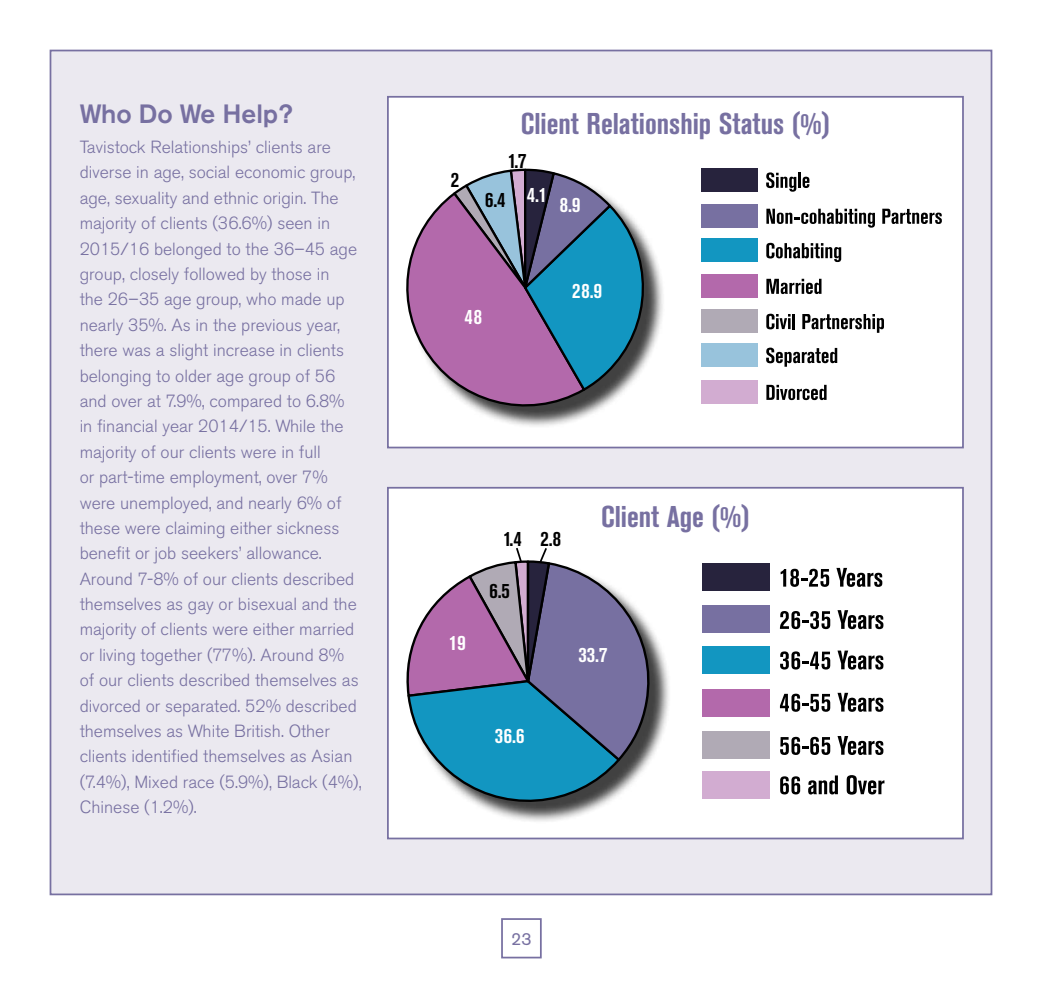
<style>
.page{position:relative;width:1042px;height:983px;background:#fff}
.page>*{position:absolute;margin:0;border:0;box-sizing:border-box;transform-origin:0 0}
.t1{font:700 condensed 29.75px "Akzidenz Grotesk BE";color:#7770a1}
.t2{font:500 26.25px "Akzidenz Grotesk BE";color:#7770a1}
.t3{font:700 condensed 21px "Akzidenz Grotesk BE";letter-spacing:.04em;color:#fff}
.t4{font:700 condensed 21px "Akzidenz Grotesk BE";color:#000}
.t5{font:300 17.5px/25.4px "Akzidenz Grotesk BE";color:#7770a1}
.t6{font:17.5px "Akzidenz Grotesk BE";color:#7770a1}
</style>
<div class="page">
<div style="left:50px;top:50px;width:942px;height:845px;background:#ebe9f0;border:2px solid #7770a1"></div>
<div style="left:387px;top:96px;width:577px;height:352px;background:#fff;border:2px solid #7770a1"></div>
<div style="left:387px;top:486px;width:577px;height:353px;background:#fff;border:2px solid #7770a1"></div>
<div style="left:501px;top:917px;width:41px;height:41px;border:2px solid #7770a1"></div>
<div style="left:703px;top:770px;width:67px;height:28px;background:#d2acd1"></div>
<div style="left:703px;top:730px;width:67px;height:28px;background:#b0aab5"></div>
<div style="left:703px;top:688px;width:67px;height:28px;background:#b369ab"></div>
<div style="left:703px;top:646px;width:67px;height:28px;background:#1296c1"></div>
<div style="left:703px;top:605px;width:67px;height:28px;background:#7770a1"></div>
<div style="left:703px;top:562px;width:67px;height:28px;background:#27233d"></div>
<svg style="left:780px;top:776px;width:20px;height:18px"></svg>
<svg style="left:808px;top:775px;width:30px;height:19px"></svg>
<svg style="left:846px;top:775px;width:38px;height:19px"></svg>
<svg style="left:780px;top:736px;width:50px;height:18px"></svg>
<svg style="left:837px;top:736px;width:46px;height:18px"></svg>
<svg style="left:780px;top:693px;width:50px;height:18px"></svg>
<svg style="left:837px;top:692px;width:46px;height:19px"></svg>
<svg style="left:780px;top:651px;width:50px;height:18px"></svg>
<svg style="left:837px;top:650px;width:46px;height:19px"></svg>
<svg style="left:780px;top:611px;width:50px;height:18px"></svg>
<svg style="left:837px;top:610px;width:46px;height:19px"></svg>
<svg style="left:780px;top:568px;width:49px;height:18px"></svg>
<svg style="left:836px;top:567px;width:46px;height:19px"></svg>
<div style="left:409px;top:563px;width:262px;height:260px;background:#000;opacity:.75"></div>
<div style="left:701px;top:380px;width:57px;height:23px;background:#d2acd1"></div>
<svg style="left:766px;top:385px;width:60px;height:15px"></svg>
<div style="left:701px;top:343px;width:57px;height:23px;background:#98c3dc"></div>
<svg style="left:766px;top:347px;width:71px;height:19px"></svg>
<div style="left:701px;top:309px;width:57px;height:24px;background:#b0aab5"></div>
<svg style="left:766px;top:313px;width:24px;height:16px"></svg>
<hr style="left:792px;top:314px;width:3px;height:15px;background:#000">
<svg style="left:802px;top:314px;width:82px;height:19px"></svg>
<div style="left:701px;top:274px;width:57px;height:23px;background:#b369ab"></div>
<svg style="left:766px;top:279px;width:55px;height:15px"></svg>
<div style="left:701px;top:238px;width:57px;height:24px;background:#1296c1"></div>
<svg style="left:766px;top:243px;width:75px;height:19px"></svg>
<div style="left:701px;top:204px;width:57px;height:23px;background:#7770a1"></div>
<svg style="left:766px;top:209px;width:109px;height:18px"></svg>
<svg style="left:882px;top:209px;width:60px;height:15px"></svg>
<div style="left:701px;top:168px;width:57px;height:23px;background:#27233d"></div>
<svg style="left:766px;top:172px;width:30px;height:20px"></svg>
<hr style="left:798px;top:173px;width:3px;height:15px;background:#000">
<svg style="left:802px;top:177px;width:7px;height:11px"></svg>
<div style="left:409px;top:171px;width:257px;height:257px;background:#000;opacity:.75"></div>
<svg style="left:406px;top:168px;width:246px;height:243px"></svg>
<svg style="left:406px;top:548px;width:252px;height:266px"></svg>
<h2 class="t2" style="left:80px;top:97px;width:215px">Who Do We Help?</h2>
<p class="t5" style="left:80px;top:134px;width:283px">Tavistock Relationships’ clients are diverse in age, social economic group, age, sexuality and ethnic origin. The majority of clients (36.6%) seen in 2015/16 belonged to the 36–45 age group, closely followed by those in<br>the 26–35 age group, who made up nearly 35%. As in the previous year, there was a slight increase in clients belonging to older age group of 56 and over at 7.9%, compared to 6.8%<br>in financial year 2014/15. While the majority of our clients were in full<br>or part-time employment, over 7% were unemployed, and nearly 6% of these were claiming either sickness benefit or job seekers’ allowance.<br>Around 7-8% of our clients described themselves as gay or bisexual and the majority of clients were either married or living together (77%). Around 8% of our clients described themselves as divorced or separated. 52% described themselves as White British. Other clients identified themselves as Asian (7.4%), Mixed race (5.9%), Black (4%), Chinese (1.2%).</p>
<h1 class="t1" style="left:521px;top:107px;width:311px">Client Relationship Status (%)</h1>
<p class="t4" style="left:451px;top:168px;width:10px">2</p>
<p class="t4" style="left:508px;top:148px;width:20px">1.7</p>
<p class="t4" style="left:485px;top:187px;width:64px">6.4 <sup>4.1</sup></p>
<p class="t3" style="left:560px;top:192px;width:22px">8.9</p>
<p class="t3" style="left:464px;top:304px;width:19px">48</p>
<p class="t3" style="left:572px;top:279px;width:31px">28.9</p>
<p class="t3" style="left:449px;top:630px;width:18px">19</p>
<p class="t4" style="left:503px;top:526px;width:59px">1.4 2.8</p>
<p class="t4" style="left:489px;top:578px;width:22px">6.5</p>
<h1 class="t1" style="left:601px;top:500px;width:150px">Client Age (%)</h1>
<p class="t3" style="left:578px;top:642px;width:30px">33.7</p>
<p class="t3" style="left:495px;top:723px;width:31px">36.6</p>
<p class="t6" style="left:511px;top:928px;width:22px">23</p>
</div>
